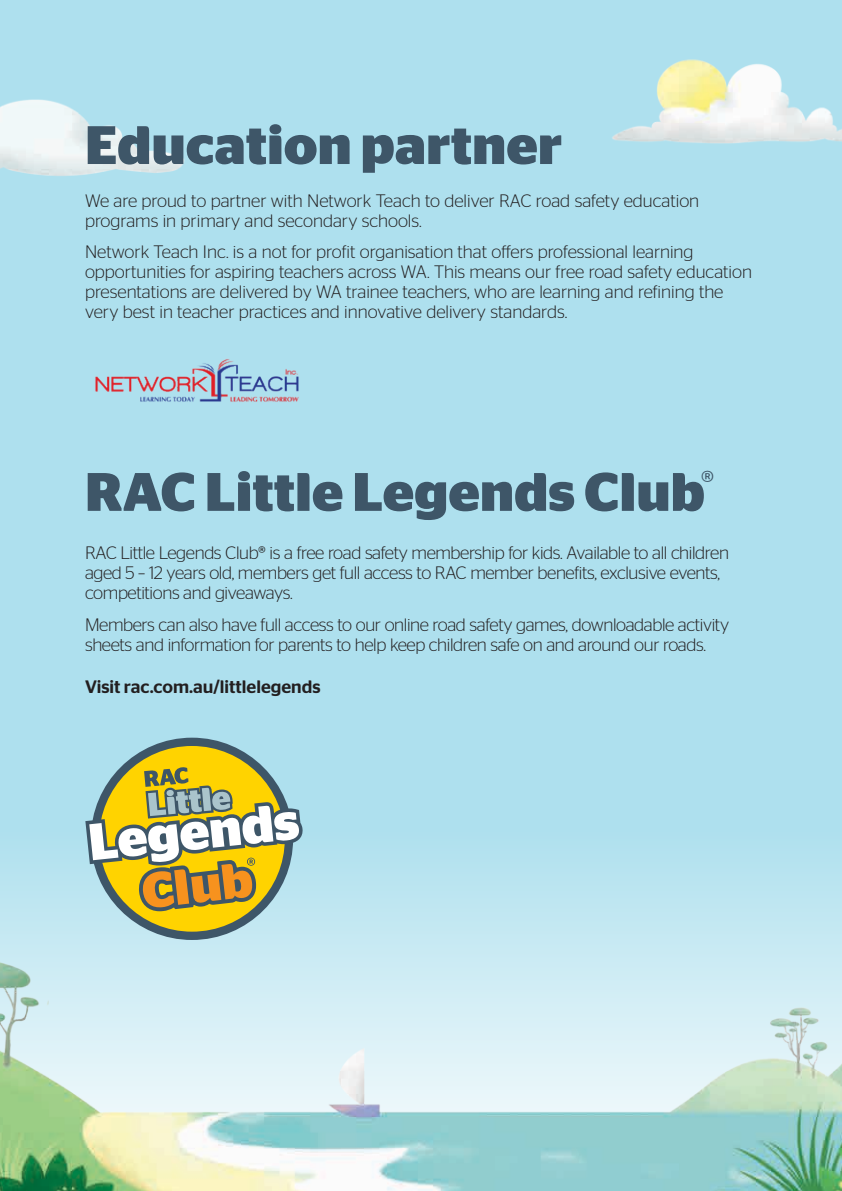
<style>
.page{position:relative;width:842px;height:1191px;background:#aee0ee}
.page>*{position:absolute;margin:0;border:0;box-sizing:border-box;transform-origin:0 0}
.t1{font:700 54px "Stag Sans";letter-spacing:.005em;color:#3e5668}
.t2{font:300 18px/20px "Stag Sans";letter-spacing:-.015em;color:#231f20}
.t3{font:500 18px "Stag Sans";color:#231f20}
</style>
<div class="page">
<img style="left:0;top:876px;width:842px;height:315px">
<img style="left:0;top:59px;width:842px;height:117px">
<img style="left:95px;top:359px;width:204px;height:43px">
<div style="left:91px;top:737px;width:202px;height:203px;background:#3e5668;border-radius:50%"></div>
<div style="left:99px;top:746px;width:186px;height:185px;background:#ffd300;border-radius:50%"></div>
<svg style="left:85px;top:767px;width:218px;height:144px"></svg>
<h1 class="t1" style="left:85px;top:114px;width:478px">Education partner</h1>
<p class="t2" style="left:85px;top:190px;width:616px">We are proud to partner with Network Teach to deliver RAC road safety education programs in primary and secondary schools.</p>
<p class="t2" style="left:85px;top:241px;width:668px">Network Teach Inc. is a not for profit organisation that offers professional learning opportunities for aspiring teachers across WA. This means our free road safety education presentations are delivered by WA trainee teachers, who are learning and refining the very best in teacher practices and innovative delivery standards.</p>
<h1 class="t1" style="left:85px;top:460px;width:631px">RAC Little Legends Club<sup>®</sup></h1>
<p class="t2" style="left:85px;top:542px;width:645px">RAC Little Legends Club® is a free road safety membership for kids. Available to all children aged 5 – 12 years old, members get full access to RAC member benefits, exclusive events, competitions and giveaways.</p>
<p class="t2" style="left:85px;top:614px;width:645px">Members can also have full access to our online road safety games, downloadable activity sheets and information for parents to help keep children safe on and around our roads.</p>
<p class="t3" style="left:85px;top:676px;width:237px">Visit rac.com.au/littlelegends</p>
</div>
